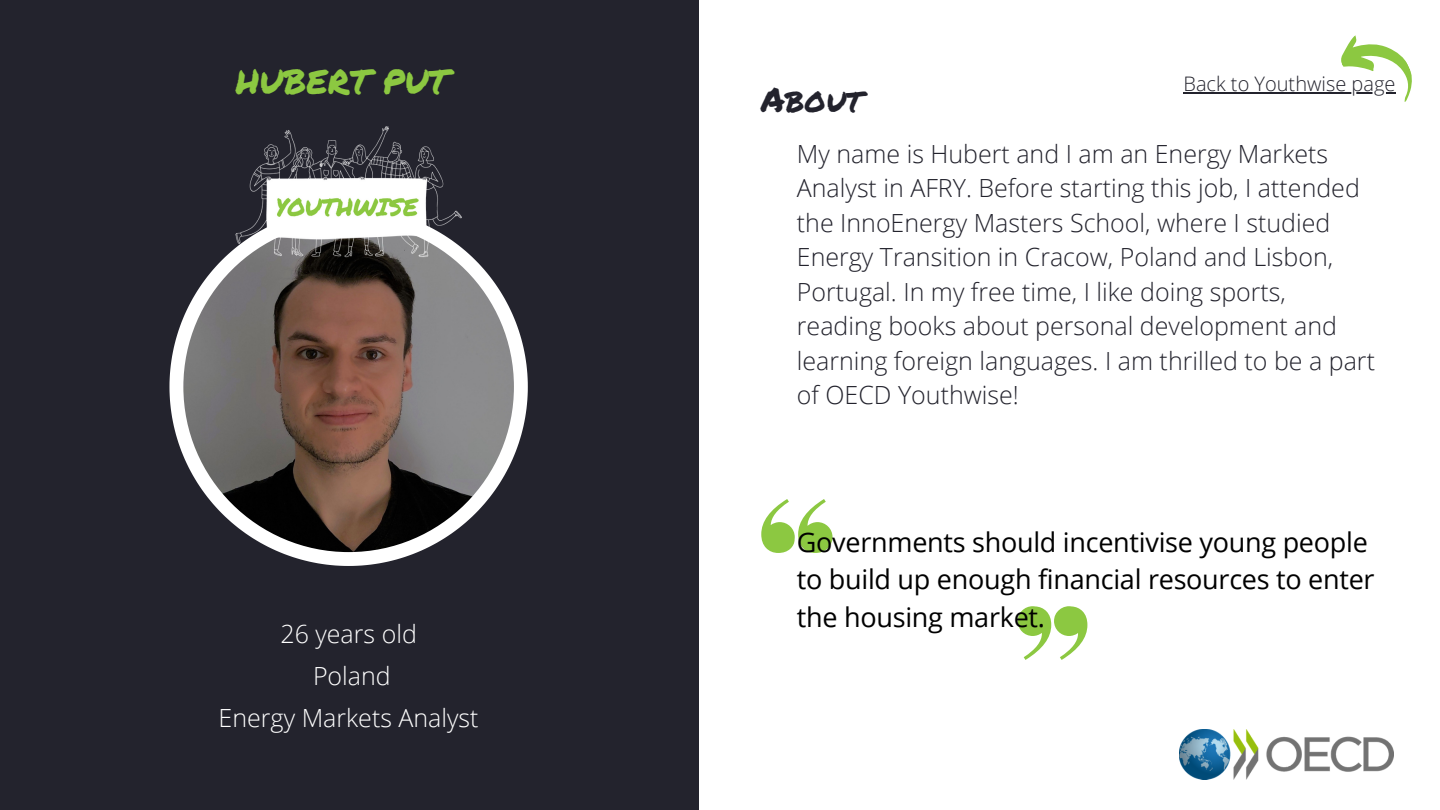
<style>
.page{position:relative;width:1440px;height:810px;background:#fff}
.page>*{position:absolute;margin:0;border:0;box-sizing:border-box;transform-origin:0 0}
.t1{font:34px "Permanent Marker";color:#8cc841}
.t2{font:34px "Permanent Marker";color:#23232d}
.t3{font:27px/37.5px "Open Sans";letter-spacing:-.01em;color:#000}
.t4{font:300 25px/34.5px "Open Sans";color:#23232d}
.t5{font:300 25px "Open Sans";color:#fff}
.t6{font:300 20px "Open Sans";color:#23232d}
</style>
<div class="page">
<div style="left:0;top:0;width:699px;height:810px;background:#23232d"></div>
<svg style="left:169px;top:256px;width:359px;height:310px"></svg>
<img style="left:183px;top:222px;width:331px;height:330px;border-radius:50%">
<svg style="left:1018px;top:606px;width:69px;height:54px"></svg>
<svg style="left:761px;top:499px;width:72px;height:54px"></svg>
<img style="left:1179px;top:729px;width:215px;height:51px">
<img style="left:226px;top:126px;width:245px;height:148px">
<svg style="left:1341px;top:35px;width:71px;height:67px"></svg>
<hr style="left:1183px;top:92px;width:213px;height:2px;background:#23232d">
<p class="t1" style="left:236px;top:56px;width:215px">HUBERT PUT</p>
<p class="t5" style="left:280px;top:616px;width:138px">26 years old</p>
<p class="t5" style="left:313px;top:658px;width:79px">Poland</p>
<p class="t5" style="left:219px;top:700px;width:261px">Energy Markets Analyst</p>
<p class="t2" style="left:761px;top:75px;width:102px">About</p>
<p class="t6" style="left:1183px;top:69px;width:214px">Back to Youthwise page</p>
<p class="t4" style="left:797px;top:136px;width:580px">My name is Hubert and I am an Energy Markets Analyst in AFRY. Before starting this job, I attended the InnoEnergy Masters School, where I studied Energy Transition in Cracow, Poland and Lisbon, Portugal. In my free time, I like doing sports, reading books about personal development and learning foreign languages. I am thrilled to be a part of OECD Youthwise!</p>
<p class="t3" style="left:797px;top:523px;width:579px">Governments should incentivise young people to build up enough financial resources to enter the housing market.</p>
</div>
